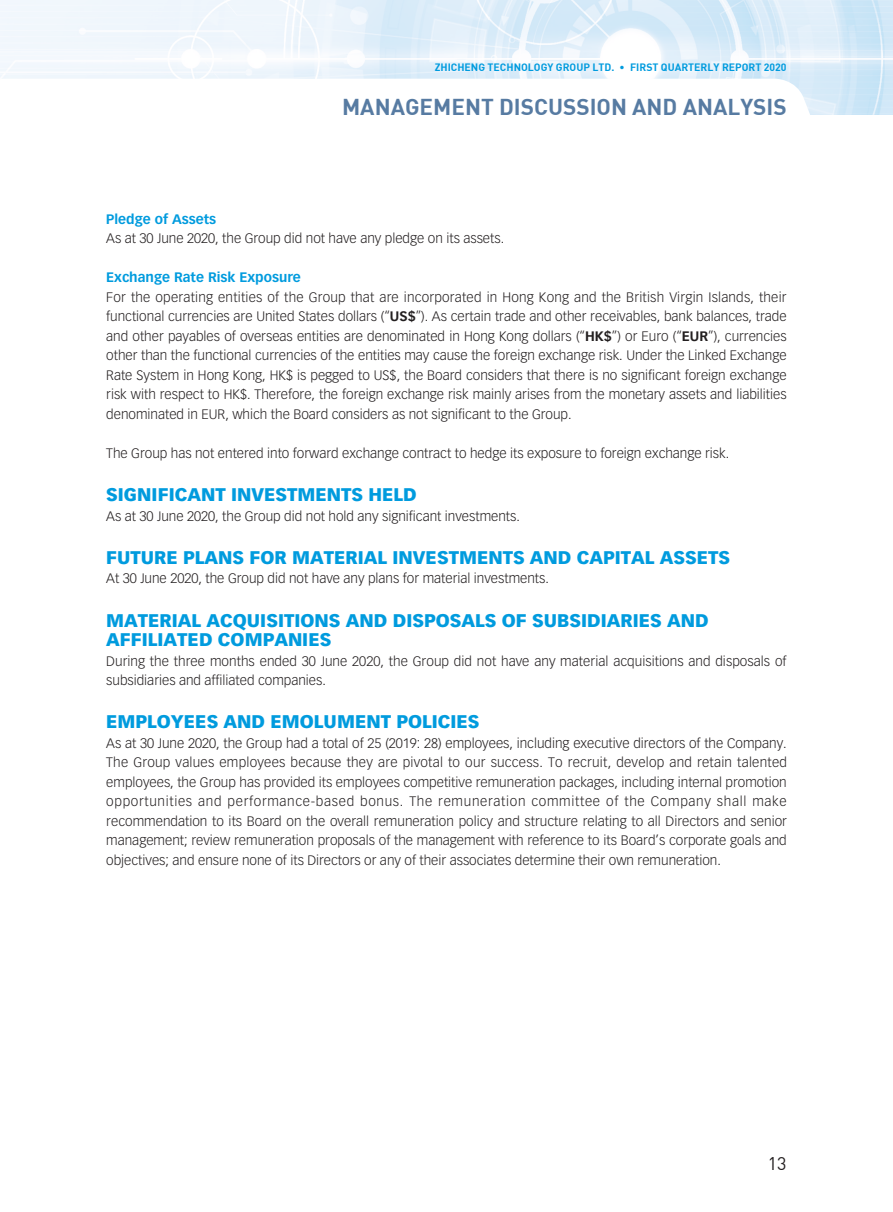
<style>
.page{position:relative;width:893px;height:1212px;background:#fff}
.page>*{position:absolute;margin:0;border:0;box-sizing:border-box;transform-origin:0 0}
.t1{font:22.5px "DIN Bold";color:#577ba2}
.t2{font:900 18px/19.5px "Vectora LT Std";color:#009bde}
.t3{font:18px "DIN";color:#231f20}
.t4{font:300 13.5px/19.5px "Vectora LT Std";color:#231f20;text-align:justify}
.t5{font:700 13.5px "Vectora LT Std";color:#009bde}
.t6{font:10.5px "DIN Bold";color:#009bde}
.s1{font-weight:700}
</style>
<div class="page">
<img style="left:0;top:0;width:893px;height:115px">
<svg style="left:0;top:79px;width:820px;height:36px"></svg>
<p class="t6" style="left:435px;top:60px;width:353px">ZHICHENG TECHNOLOGY GROUP LTD. • FIRST QUARTERLY REPORT 2020</p>
<h1 class="t1" style="left:342px;top:92px;width:446px">MANAGEMENT DISCUSSION AND ANALYSIS</h1>
<p class="t5" style="left:106px;top:211px;width:111px">Pledge of Assets</p>
<p class="t4" style="left:106px;top:229px;width:399px">As at 30 June 2020, the Group did not have any pledge on its assets.</p>
<p class="t5" style="left:106px;top:269px;width:196px">Exchange Rate Risk Exposure</p>
<p class="t4" style="left:106px;top:287px;width:682px">For the operating entities of the Group that are incorporated in Hong Kong and the British Virgin Islands, their functional currencies are United States dollars (“<span class="s1">US$</span>”). As certain trade and other receivables, bank balances, trade and other payables of overseas entities are denominated in Hong Kong dollars (“<span class="s1">HK$</span>”) or Euro (“<span class="s1">EUR</span>”), currencies other than the functional currencies of the entities may cause the foreign exchange risk. Under the Linked Exchange Rate System in Hong Kong, HK$ is pegged to US$, the Board considers that there is no significant foreign exchange risk with respect to HK$. Therefore, the foreign exchange risk mainly arises from the monetary assets and liabilities denominated in EUR, which the Board considers as not significant to the Group.</p>
<p class="t4" style="left:106px;top:443px;width:624px">The Group has not entered into forward exchange contract to hedge its exposure to foreign exchange risk.</p>
<h2 class="t2" style="left:106px;top:485px;width:312px">SIGNIFICANT INVESTMENTS HELD</h2>
<p class="t4" style="left:106px;top:506px;width:415px">As at 30 June 2020, the Group did not hold any significant investments.</p>
<h2 class="t2" style="left:106px;top:547px;width:625px">FUTURE PLANS FOR MATERIAL INVESTMENTS AND CAPITAL ASSETS</h2>
<p class="t4" style="left:106px;top:569px;width:444px">At 30 June 2020, the Group did not have any plans for material investments.</p>
<h2 class="t2" style="left:106px;top:610px;width:604px">MATERIAL ACQUISITIONS AND DISPOSALS OF SUBSIDIARIES AND<br>AFFILIATED COMPANIES</h2>
<p class="t4" style="left:106px;top:651px;width:682px">During the three months ended 30 June 2020, the Group did not have any material acquisitions and disposals of subsidiaries and affiliated companies.</p>
<h2 class="t2" style="left:106px;top:712px;width:375px">EMPLOYEES AND EMOLUMENT POLICIES</h2>
<p class="t4" style="left:106px;top:733px;width:682px">As at 30 June 2020, the Group had a total of 25 (2019: 28) employees, including executive directors of the Company.<br>The Group values employees because they are pivotal to our success. To recruit, develop and retain talented employees, the Group has provided its employees competitive remuneration packages, including internal promotion opportunities and performance-based bonus. The remuneration committee of the Company shall make recommendation to its Board on the overall remuneration policy and structure relating to all Directors and senior management; review remuneration proposals of the management with reference to its Board’s corporate goals and objectives; and ensure none of its Directors or any of their associates determine their own remuneration.</p>
<h2 class="t3" style="left:768px;top:1152px;width:20px">13</h2>
</div>
